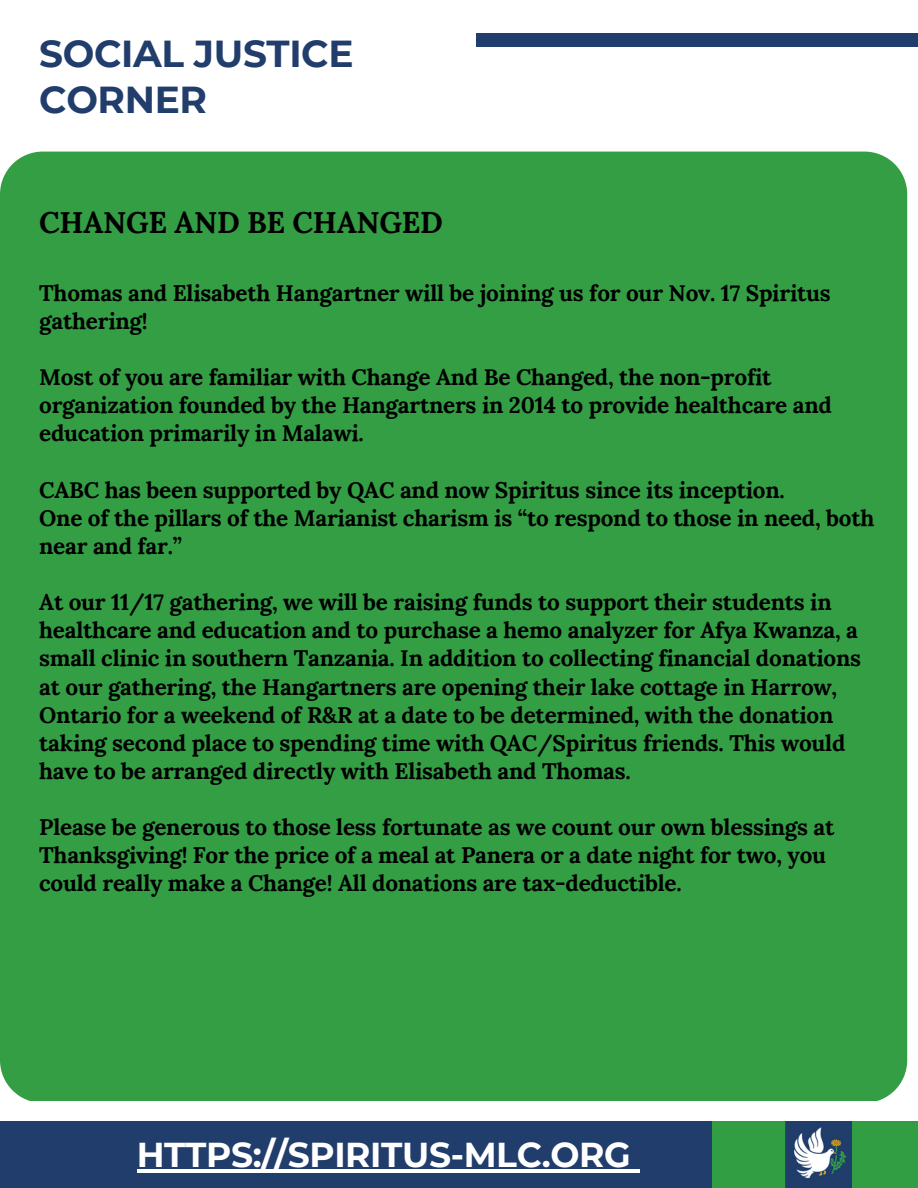
<style>
.page{position:relative;width:918px;height:1188px;background:#fff}
.page>*{position:absolute;margin:0;border:0;box-sizing:border-box;transform-origin:0 0}
.t1{font:700 37.5px/46.2px "Montserrat";letter-spacing:-.01em;color:#213d6b}
.t2{font:700 34.5px "Montserrat";letter-spacing:-.01em;color:#fff}
.t3{font:700 30px "Lora";letter-spacing:-.01em;color:#000}
.t4{font:700 22.5px/28.2px "Lora";letter-spacing:-.01em;color:#000}
</style>
<div class="page">
<div style="left:476px;top:33px;width:442px;height:14px;background:#213d6b"></div>
<div style="left:0;top:1122px;width:712px;height:66px;background:#213d6b"></div>
<div style="left:712px;top:1122px;width:206px;height:66px;background:#329e44"></div>
<img style="left:786px;top:1122px;width:66px;height:66px">
<hr style="left:137px;top:1170px;width:493px;height:3px;background:#fff">
<svg style="left:630px;top:1170px;width:10px;height:3px"></svg>
<div style="left:0;top:152px;width:907px;height:949px;background:#349e45"></div>
<p class="t1" style="left:39px;top:30px;width:316px">SOCIAL JUSTICE<br>CORNER</p>
<p class="t3" style="left:39px;top:203px;width:405px">CHANGE AND BE CHANGED</p>
<p class="t4" style="left:39px;top:278px;width:793px">Thomas and Elisabeth Hangartner will be joining us for our Nov. 17 Spiritus gathering!</p>
<p class="t4" style="left:39px;top:363px;width:794px">Most of you are familiar with Change And Be Changed, the non-profit organization founded by the Hangartners in 2014 to provide healthcare and education primarily in Malawi.</p>
<p class="t4" style="left:39px;top:475px;width:747px">CABC has been supported by QAC and now Spiritus since its inception.</p>
<p class="t4" style="left:39px;top:503px;width:837px">One of the pillars of the Marianist charism is “to respond to those in need, both near and far.”</p>
<p class="t4" style="left:39px;top:588px;width:823px">At our 11/17 gathering, we will be raising funds to support their students in healthcare and education and to purchase a hemo analyzer for Afya Kwanza, a small clinic in southern Tanzania. In addition to collecting financial donations at our gathering, the Hangartners are opening their lake cottage in Harrow, Ontario for a weekend of R&amp;R at a date to be determined, with the donation taking second place to spending time with QAC/Spiritus friends. This would have to be arranged directly with Elisabeth and Thomas.</p>
<h1 class="t4" style="left:39px;top:813px;width:797px">Please be generous to those less fortunate as we count our own blessings at<br>Thanksgiving! For the price of a meal at Panera or a date night for two, you could really make a Change! All donations are tax-deductible.</h1>
<h2 class="t2" style="left:137px;top:1134px;width:496px">HTTPS://SPIRITUS-MLC.ORG</h2>
<h1 class="t2" style="left:165px;top:1145px;width:496px">HTTPS://SPIRITUS-MLC.ORG</h1>
</div>
